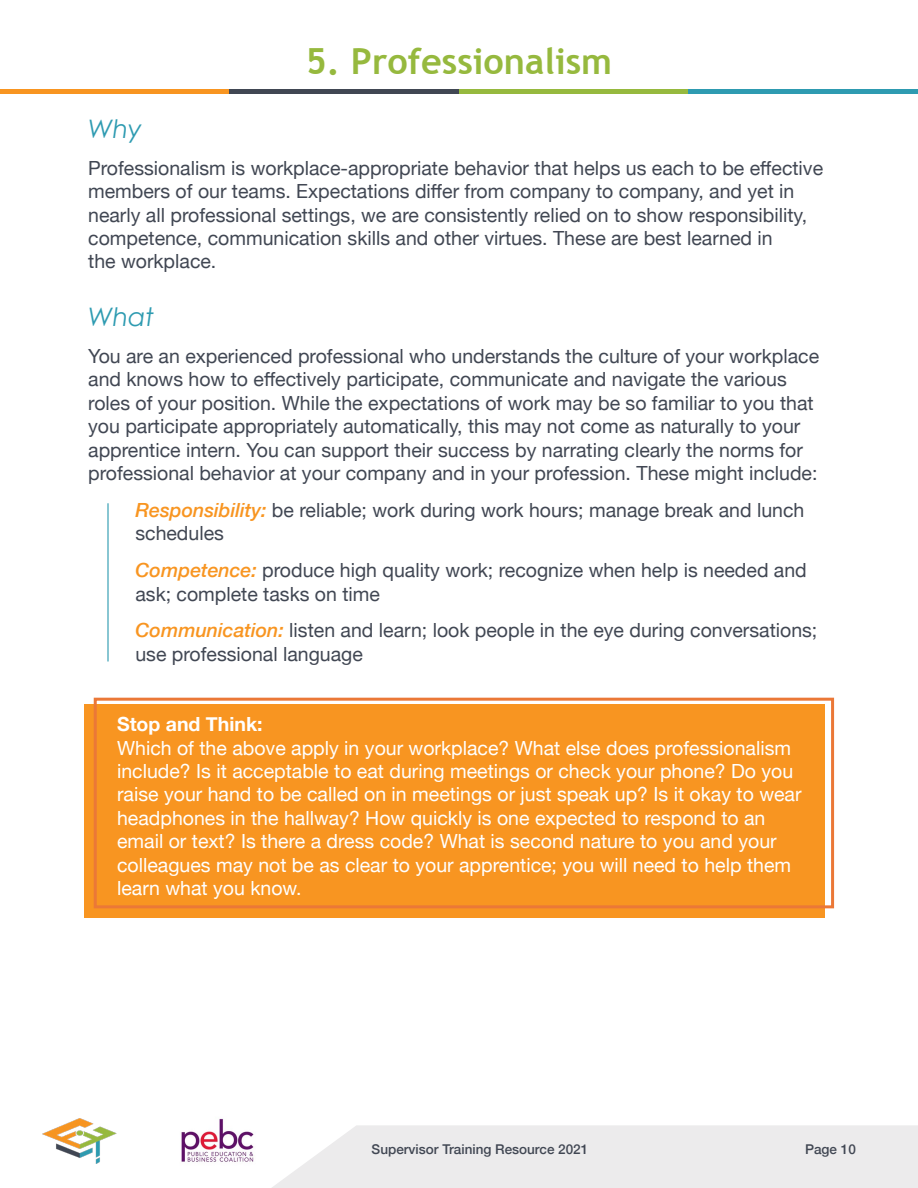
<style>
.page{position:relative;width:918px;height:1188px;background:#fff}
.page>*{position:absolute;margin:0;border:0;box-sizing:border-box;transform-origin:0 0}
.t1{font:700 36px "Trebuchet MS";color:#96b93e}
.t2{font:italic 25.5px "Century Gothic";color:#2e9bb1}
.t3{font:19.5px/23.4px "Helvetica Neue";color:#414753}
.t4{font:19.5px/23.4px "Helvetica Neue";color:#fff}
.t5{font:700 19.5px "Helvetica Neue";color:#fff}
.t6{font:500 13.5px "Helvetica Neue";color:#414753}
.s1{font-weight:500;font-style:italic;color:#f89521}
</style>
<div class="page">
<div style="left:272px;top:1125px;width:646px;height:63px;background:#ecebec"></div>
<img style="left:42px;top:1118px;width:75px;height:45px">
<img style="left:181px;top:1118px;width:73px;height:44px">
<div style="left:0;top:89px;width:230px;height:5px;background:#f89521"></div>
<div style="left:230px;top:89px;width:229px;height:5px;background:#414753"></div>
<div style="left:459px;top:89px;width:229px;height:5px;background:#96b93e"></div>
<div style="left:688px;top:89px;width:230px;height:5px;background:#2e9bb1"></div>
<hr style="left:107px;top:503px;width:2px;height:158px;background:#2e9bb1">
<div style="left:84px;top:705px;width:740px;height:213px;background:#f89521"></div>
<div style="left:94px;top:698px;width:740px;height:210px;border:3px solid #eb7837"></div>
<h1 class="t1" style="left:306px;top:39px;width:308px">5. Professionalism</h1>
<h2 class="t2" style="left:88px;top:111px;width:55px">Why</h2>
<p class="t3" style="left:88px;top:157px;width:737px">Professionalism is workplace-appropriate behavior that helps us each to be effective members of our teams. Expectations differ from company to company, and yet in nearly all professional settings, we are consistently relied on to show responsibility, competence, communication skills and other virtues. These are best learned in<br>the workplace.</p>
<h2 class="t2" style="left:88px;top:299px;width:68px">What</h2>
<p class="t3" style="left:88px;top:345px;width:732px">You are an experienced professional who understands the culture of your workplace and knows how to effectively participate, communicate and navigate the various roles of your position. While the expectations of work may be so familiar to you that you participate appropriately automatically, this may not come as naturally to your apprentice intern. You can support their success by narrating clearly the norms for professional behavior at your company and in your profession. These might include:</p>
<p class="t3" style="left:135px;top:499px;width:670px"><span class="s1">Responsibility:</span> be reliable; work during work hours; manage break and lunch schedules</p>
<p class="t3" style="left:135px;top:560px;width:673px"><span class="s1">Competence:</span> produce high quality work; recognize when help is needed and ask; complete tasks on time</p>
<p class="t3" style="left:135px;top:620px;width:683px"><span class="s1">Communication:</span> listen and learn; look people in the eye during conversations; use professional language</p>
<p class="t5" style="left:117px;top:709px;width:147px">Stop and Think:</p>
<p class="t4" style="left:117px;top:737px;width:686px">Which of the above apply in your workplace? What else does professionalism include? Is it acceptable to eat during meetings or check your phone? Do you raise your hand to be called on in meetings or just speak up? Is it okay to wear headphones in the hallway? How quickly is one expected to respond to an email or text? Is there a dress code? What is second nature to you and your colleagues may not be as clear to your apprentice; you will need to help them learn what you know.</p>
<p class="t6" style="left:372px;top:1138px;width:218px">Supervisor Training Resource 2021</p>
<p class="t6" style="left:805px;top:1138px;width:52px">Page 10</p>
</div>
